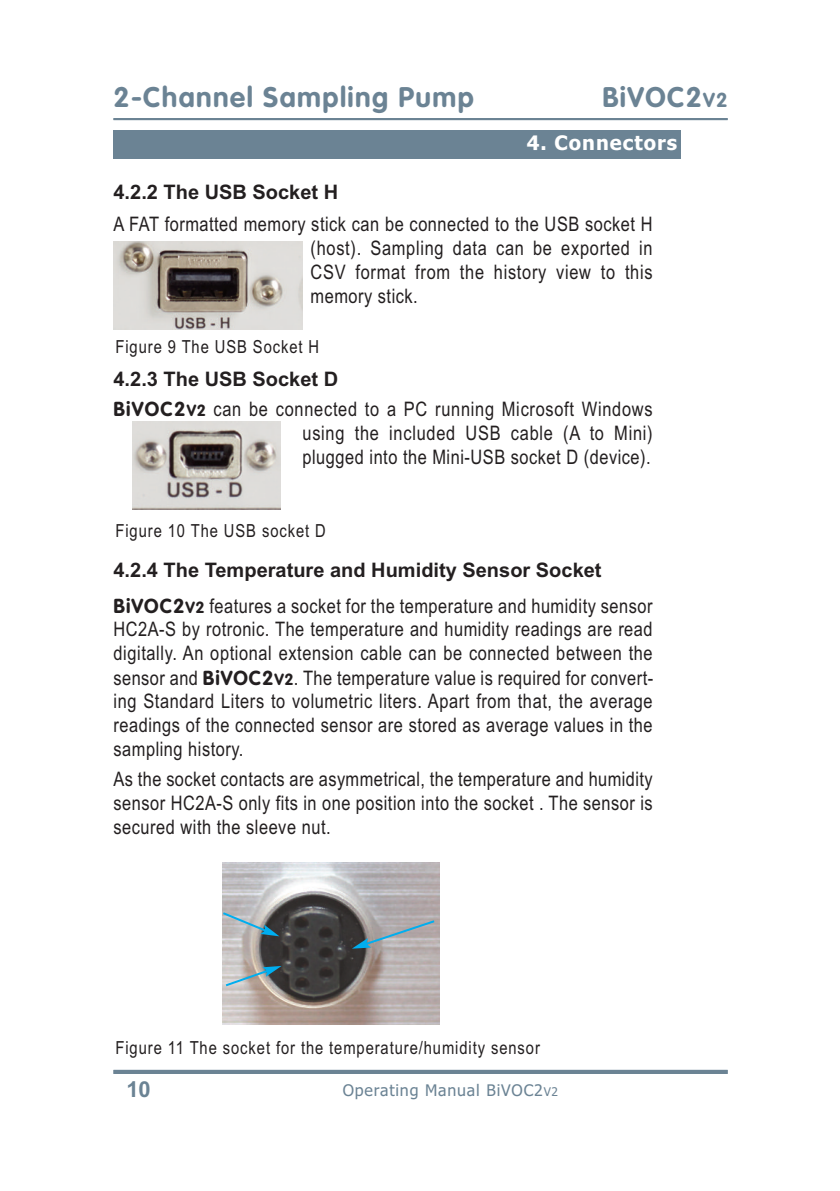
<style>
.page{position:relative;width:840px;height:1191px;background:#fff}
.page>*{position:absolute;margin:0;border:0;box-sizing:border-box;transform-origin:0 0}
.t1{font:700 28px "VAG Rounded";letter-spacing:.05em;color:#6b8394}
.t2{font:700 22px "Arial";color:#6b8394}
.t3{font:20px/23.8px "Arial Narrow";letter-spacing:.025em;color:#231f20;text-align:justify}
.t4{font:700 20px "Arial";color:#231f20}
.t5{font:700 20px "Tahoma";letter-spacing:.05em;color:#fff}
.t6{font:18px "Arial Narrow";letter-spacing:.05em;color:#231f20}
.t7{font:16px "Tahoma";letter-spacing:.05em;color:#6b8394}
.s1{font-size:20px}
.s2{font-family:"VAG Rounded";font-weight:700}
.s3{font-family:"VAG Rounded";font-weight:700;font-size:16px}
.s4{font-size:12px}
</style>
<div class="page">
<img style="left:223px;top:862px;width:216px;height:162px">
<svg style="left:351px;top:918px;width:85px;height:30px;background:#939ba0"></svg>
<svg style="left:222px;top:910px;width:57px;height:26px"></svg>
<svg style="left:223px;top:966px;width:58px;height:22px"></svg>
<hr style="left:113px;top:118px;width:614px;height:2px;background:#6b8394">
<svg style="left:113px;top:1069px;width:614px;height:4px;background:#889ba9"></svg>
<div style="left:113px;top:130px;width:567px;height:29px;background:#6b8394"></div>
<img style="left:113px;top:241px;width:189px;height:88px">
<img style="left:132px;top:421px;width:148px;height:88px">
<h1 class="t1" style="left:113px;top:80px;width:362px">2-Channel Sampling Pump</h1>
<h1 class="t1" style="left:602px;top:80px;width:126px">BiVOC2<span class="s1">V2</span></h1>
<p class="t5" style="left:526px;top:132px;width:152px">4. Connectors</p>
<p class="t4" style="left:113px;top:180px;width:226px">4.2.2 The USB Socket H</p>
<p class="t3" style="left:310px;top:212px;width:343px;text-indent:-197px">A FAT formatted memory stick can be connected to the USB socket H (host). Sampling data can be exported in CSV format from the history view to this memory stick.</p>
<p class="t6" style="left:115px;top:336px;width:205px">Figure 9 The USB Socket H</p>
<p class="t4" style="left:113px;top:367px;width:226px">4.2.3 The USB Socket D</p>
<p class="t3" style="left:302px;top:398px;width:351px;text-indent:-189px"><span class="s2">BiVOC2</span><span class="s3">V2</span> can be connected to a PC running Microsoft Windows using the included USB cable (A to Mini) plugged into the Mini-USB socket D (device).</p>
<p class="t6" style="left:115px;top:520px;width:212px">Figure 10 The USB socket D</p>
<p class="t4" style="left:113px;top:558px;width:489px">4.2.4 The Temperature and Humidity Sensor Socket</p>
<p class="t3" style="left:113px;top:594px;width:541px"><span class="s2">BiVOC2</span><span class="s3">V2</span> features a socket for the temperature and humidity sensor HC2A-S by rotronic. The temperature and humidity readings are read digitally. An optional extension cable can be connected between the sensor and <span class="s2">BiVOC2</span><span class="s3">V2</span>. The temperature value is required for convert&shy;ing Standard Liters to volumetric liters. Apart from that, the average readings of the connected sensor are stored as average values in the sampling history.</p>
<p class="t3" style="left:113px;top:767px;width:540px">As the socket contacts are asymmetrical, the temperature and humidity sensor HC2A-S only fits in one position into the socket . The sensor is secured with the sleeve nut.</p>
<p class="t6" style="left:115px;top:1036px;width:425px">Figure 11 The socket for the temperature/humidity sensor</p>
<p class="t2" style="left:126px;top:1077px;width:26px">10</p>
<p class="t7" style="left:342px;top:1081px;width:216px">Operating Manual BiVOC2<span class="s4">V2</span></p>
</div>
